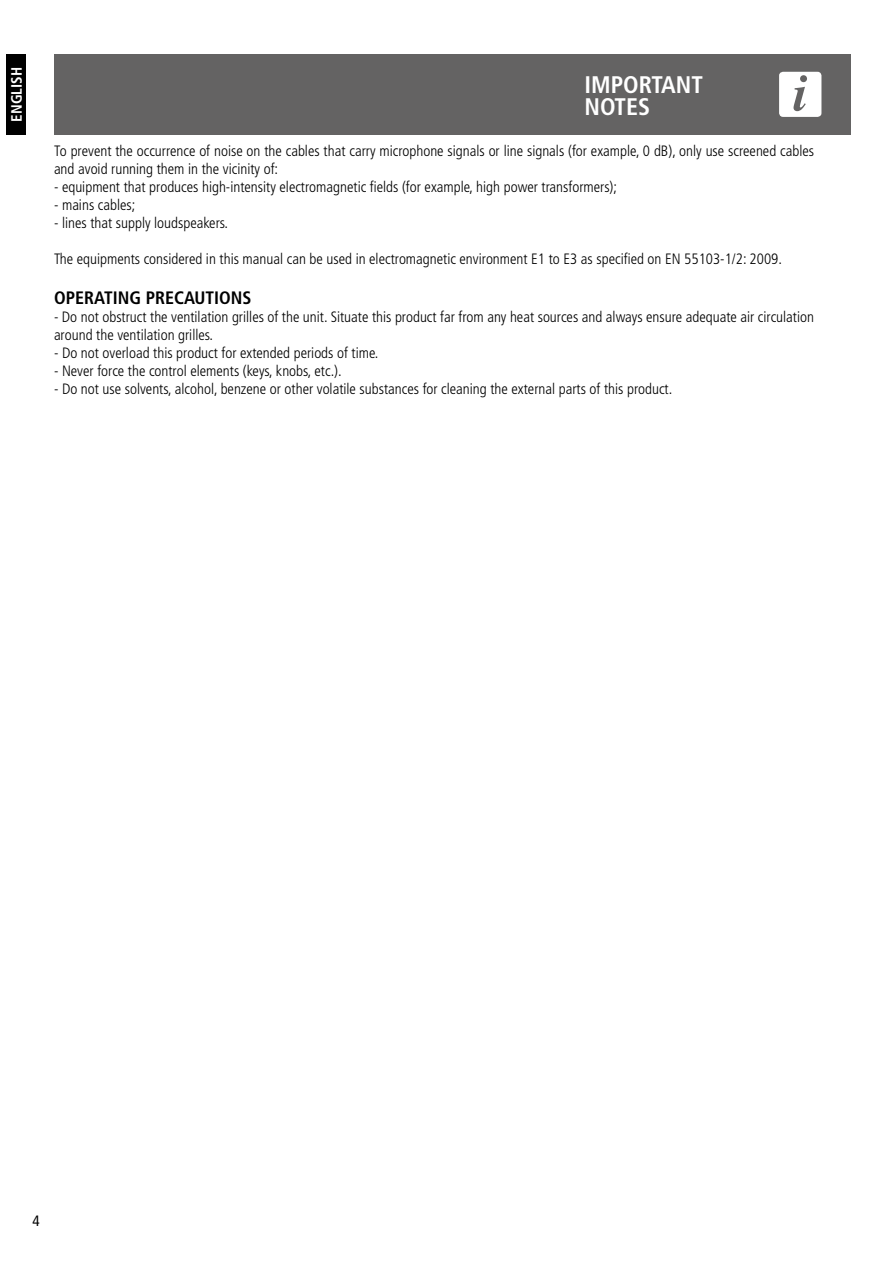
<style>
.page{position:relative;width:893px;height:1263px;background:#fff}
.page>*{position:absolute;margin:0;border:0;box-sizing:border-box;transform-origin:0 0}
.t1{font:700 condensed 24px/22.5px "Frutiger LT Std";color:#fff}
.t2{font:700 condensed 18px "Frutiger LT Std";color:#000}
.t3{font:300 condensed 15px/18px "Frutiger LT Std";color:#000}
.t4{font:700 condensed 15px "Frutiger LT Std";color:#fff}
.t5{font:condensed 15px "Frutiger LT Std";color:#000}
</style>
<div class="page">
<div style="left:6px;top:54px;width:20px;height:81px;background:#000"></div>
<div style="left:54px;top:54px;width:797px;height:81px;background:#646363"></div>
<div style="left:779px;top:72px;width:42px;height:45px;background:#fff;border-radius:4px"></div>
<svg style="left:793px;top:75px;width:14px;height:36px"></svg>
<p class="t4" style="left:8px;top:122px;width:56px;rotate:-90deg">ENGLISH</p>
<h1 class="t1" style="left:584px;top:73px;width:120px">IMPORTANT<br>NOTES</h1>
<p class="t3" style="left:54px;top:142px;width:761px">To prevent the occurrence of noise on the cables that carry microphone signals or line signals (for example, 0 dB), only use screened cables and avoid running them in the vicinity of:</p>
<p class="t3" style="left:54px;top:178px;width:565px">- equipment that produces high-intensity electromagnetic fields (for example, high power transformers);</p>
<p class="t3" style="left:54px;top:196px;width:83px">- mains cables;</p>
<p class="t3" style="left:54px;top:214px;width:176px">- lines that supply loudspeakers.</p>
<p class="t3" style="left:54px;top:250px;width:729px">The equipments considered in this manual can be used in electromagnetic environment E1 to E3 as specified on EN 55103-1/2: 2009.</p>
<p class="t2" style="left:54px;top:287px;width:199px">OPERATING PRECAUTIONS</p>
<p class="t3" style="left:54px;top:308px;width:761px">- Do not obstruct the ventilation grilles of the unit. Situate this product far from any heat sources and always ensure adequate air circulation around the ventilation grilles.</p>
<p class="t3" style="left:54px;top:344px;width:326px">- Do not overload this product for extended periods of time.</p>
<p class="t3" style="left:54px;top:362px;width:289px">- Never force the control elements (keys, knobs, etc.).</p>
<p class="t3" style="left:54px;top:380px;width:620px">- Do not use solvents, alcohol, benzene or other volatile substances for cleaning the external parts of this product.</p>
<p class="t5" style="left:33px;top:1211px;width:9px">4</p>
</div>
